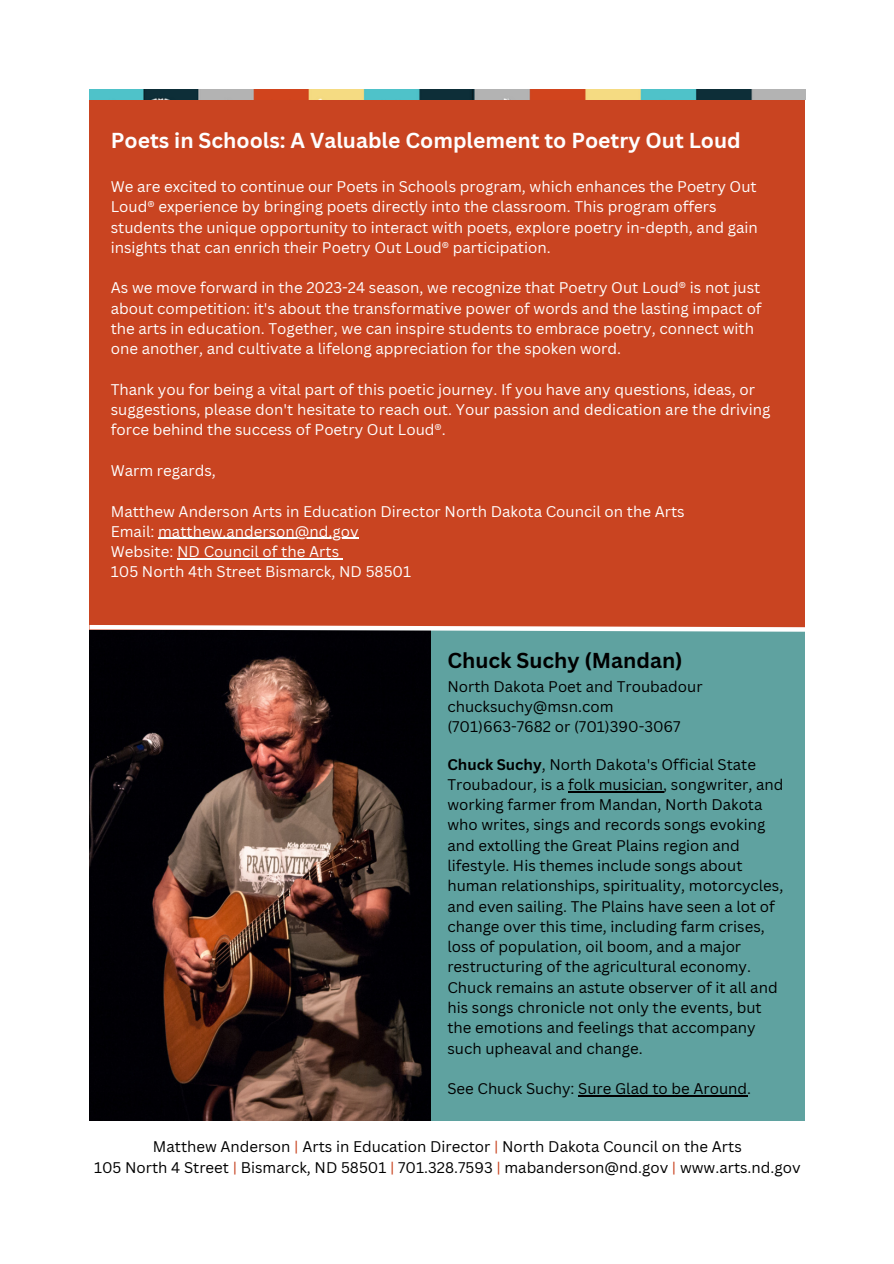
<style>
.page{position:relative;width:894px;height:1264px;background:#fff}
.page>*{position:absolute;margin:0;border:0;box-sizing:border-box;transform-origin:0 0}
.t1{font:700 21px "Canva Sans";color:#fefefe}
.t2{font:700 21px "Canva Sans";color:#000}
.t3{font:15px/20.2px "Canva Sans";color:#fefefe}
.t4{font:15px/20.2px "Canva Sans";color:#000}
.s1{font-weight:700}
.s2{color:#c94421}
.s3{color:#c64625}
</style>
<div class="page">
<img style="left:89px;top:89px;width:715px;height:11px">
<div style="left:89px;top:629px;width:716px;height:491px;background:#5fa2a0"></div>
<img style="left:89px;top:634px;width:342px;height:486px">
<div style="left:89px;top:100px;width:716px;height:529px;background:#c94421"></div>
<hr style="left:568px;top:791px;width:95px;height:1px;background:#000">
<hr style="left:578px;top:1095px;width:169px;height:1px;background:#000">
<hr style="left:158px;top:538px;width:200px;height:1px;background:#fefefe">
<hr style="left:177px;top:558px;width:162px;height:1px;background:#fefefe">
<svg style="left:89px;top:625px;width:716px;height:9px"></svg>
<p class="t1" style="left:111px;top:126px;width:631px">Poets in Schools: A Valuable Complement to Poetry Out Loud</p>
<p class="t3" style="left:111px;top:176px;width:648px">We are excited to continue our Poets in Schools program, which enhances the Poetry Out Loud® experience by bringing poets directly into the classroom. This program offers students the unique opportunity to interact with poets, explore poetry in-depth, and gain insights that can enrich their Poetry Out Loud® participation.</p>
<p class="t3" style="left:111px;top:277px;width:652px">As we move forward in the 2023-24 season, we recognize that Poetry Out Loud® is not just about competition: it's about the transformative power of words and the lasting impact of the arts in education. Together, we can inspire students to embrace poetry, connect with one another, and cultivate a lifelong appreciation for the spoken word.</p>
<p class="t3" style="left:111px;top:379px;width:661px">Thank you for being a vital part of this poetic journey. If you have any questions, ideas, or suggestions, please don't hesitate to reach out. Your passion and dedication are the driving force behind the success of Poetry Out Loud®.</p>
<p class="t3" style="left:111px;top:460px;width:107px">Warm regards,</p>
<p class="t3" style="left:111px;top:500px;width:575px">Matthew Anderson Arts in Education Director North Dakota Council on the Arts</p>
<p class="t3" style="left:111px;top:521px;width:249px">Email: matthew.anderson@nd.gov</p>
<p class="t3" style="left:111px;top:541px;width:230px">Website: ND Council of the Arts</p>
<p class="t3" style="left:111px;top:561px;width:302px">105 North 4th Street Bismarck, ND 58501</p>
<p class="t2" style="left:447px;top:645px;width:237px">Chuck Suchy (Mandan)</p>
<p class="t4" style="left:447px;top:675px;width:257px">North Dakota Poet and Troubadour</p>
<p class="t4" style="left:447px;top:696px;width:167px">chucksuchy@msn.com</p>
<p class="t4" style="left:447px;top:716px;width:235px">(701)663-7682 or (701)390-3067</p>
<p class="t4" style="left:447px;top:753px;width:337px"><span class="s1">Chuck Suchy</span>, North Dakota's Official State Troubadour, is a folk musician, songwriter, and working farmer from Mandan, North Dakota who writes, sings and records songs evoking and extolling the Great Plains region and lifestyle. His themes include songs about human relationships, spirituality, motorcycles, and even sailing. The Plains have seen a lot of change over this time, including farm crises, loss of population, oil boom, and a major restructuring of the agricultural economy.<br>Chuck remains an astute observer of it all and his songs chronicle not only the events, but the emotions and feelings that accompany such upheaval and change.</p>
<p class="t4" style="left:447px;top:1078px;width:305px">See Chuck Suchy: Sure Glad to be Around.</p>
<p class="t4" style="left:153px;top:1136px;width:590px">Matthew Anderson <span class="s2">|</span> Arts in Education Director <span class="s2">|</span> North Dakota Council on the Arts</p>
<p class="t4" style="left:94px;top:1156px;width:707px">105 North 4 Street <span class="s3">|</span> Bismarck, ND 58501 <span class="s2">|</span> 701.328.7593 <span class="s2">|</span> mabanderson@nd.gov <span class="s2">|</span> www.arts.nd.gov</p>
</div>
